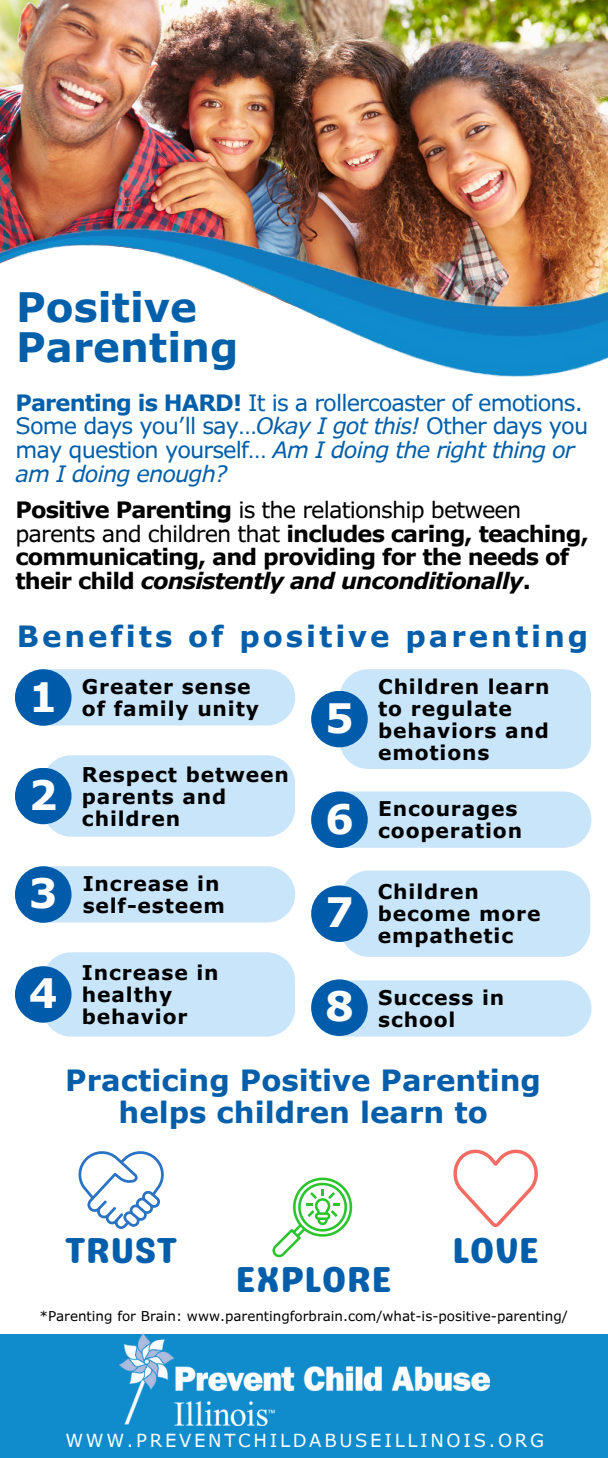
<style>
.page{position:relative;width:608px;height:1458px;background:#fff}
.page>*{position:absolute;margin:0;border:0;box-sizing:border-box;transform-origin:0 0}
.t1{font:700 40.5px/40.5px "Verdana Pro";color:#025fa9}
.t2{font:700 40.5px "Verdana Pro";color:#fff}
.t3{font:36px "Genty Sans";color:#045ea9}
.t4{font:700 29.25px/31.9px "Verdana Pro";color:#045ea9;text-align:center}
.t5{font:700 29.25px "Verdana Pro";letter-spacing:.1em;color:#045ea9}
.t6{font:700 22.5px/23.6px "Verdana Pro";letter-spacing:-.04em;color:#000}
.t7{font:22.5px/23.6px "Verdana Pro";letter-spacing:-.04em;color:#025fa9}
.t8{font:700 20.25px/22.1px "Verdana Pro";letter-spacing:.04em;color:#000}
.t9{font:18px "Verdana Pro";letter-spacing:.15em;color:#fff}
.t10{font:13.5px "Verdana Pro";color:#000}
.s1{font-weight:700}
.s2{font-style:italic}
.s3{font-weight:400}
</style>
<div class="page">
<img style="left:0;top:0;width:608px;height:216px">
<img style="left:0;top:216px;width:608px;height:162px">
<div style="left:0;top:1334px;width:607px;height:124px;background:#108ccc"></div>
<img style="left:120px;top:1334px;width:369px;height:91px">
<div style="left:311px;top:791px;width:280px;height:57px;background:#c9e5fa;border-radius:28px"></div>
<div style="left:311px;top:791px;width:56px;height:57px;background:#005cab;border-radius:50%"></div>
<div style="left:311px;top:980px;width:280px;height:57px;background:#c9e5fa;border-radius:28px"></div>
<div style="left:311px;top:979px;width:56px;height:57px;background:#005cab;border-radius:50%"></div>
<div style="left:339px;top:669px;width:252px;height:100px;background:#c9e5fa"></div>
<div style="left:311px;top:691px;width:56px;height:56px;background:#005cab;border-radius:50%"></div>
<div style="left:344px;top:871px;width:246px;height:86px;background:#c9e5fa"></div>
<div style="left:311px;top:885px;width:56px;height:57px;background:#005cab;border-radius:50%"></div>
<div style="left:15px;top:669px;width:280px;height:57px;background:#c9e5fa;border-radius:28px"></div>
<div style="left:15px;top:669px;width:56px;height:57px;background:#005cab;border-radius:50%"></div>
<div style="left:15px;top:866px;width:280px;height:57px;background:#c9e5fa;border-radius:28px"></div>
<div style="left:15px;top:866px;width:56px;height:57px;background:#005cab;border-radius:50%"></div>
<div style="left:42px;top:755px;width:253px;height:82px;background:#c9e5fa"></div>
<div style="left:15px;top:768px;width:56px;height:56px;background:#005cab;border-radius:50%"></div>
<div style="left:47px;top:952px;width:248px;height:85px;background:#c9e5fa"></div>
<div style="left:15px;top:966px;width:56px;height:57px;background:#005cab;border-radius:50%"></div>
<svg style="left:453px;top:1149px;width:85px;height:78px"></svg>
<svg style="left:78px;top:1151px;width:86px;height:78px"></svg>
<svg style="left:272px;top:1178px;width:80px;height:79px"></svg>
<h5 class="t1" style="left:16px;top:285px;width:223px">Positive<br>Parenting</h5>
<h3 class="t7" style="left:16px;top:390px;width:574px"><span class="s1">Parenting is HARD!</span> It is a rollercoaster of emotions.<br>Some days you’ll say…<span class="s2">Okay I got this!</span> Other days you may question yourself… <span class="s2">Am I doing the right thing or am I doing enough?</span></h3>
<p class="t6" style="left:16px;top:497px;width:574px">Positive Parenting <span class="s3">is the relationship between parents and children that</span> includes caring, teaching, communicating, and providing for the needs of their child <span class="s2">consistently and unconditionally</span>.</p>
<h4 class="t5" style="left:17px;top:617px;width:573px">Benefits of positive parenting</h4>
<h4 class="t2" style="left:29px;top:671px;width:30px">1</h4>
<h4 class="t2" style="left:29px;top:770px;width:30px">2</h4>
<p class="t2" style="left:29px;top:867px;width:30px">3</p>
<p class="t2" style="left:29px;top:967px;width:30px">4</p>
<p class="t8" style="left:82px;top:675px;width:170px">Greater sense</p>
<p class="t8" style="left:82px;top:697px;width:178px">of family unity</p>
<h3 class="t8" style="left:82px;top:763px;width:208px">Respect between parents and children</h3>
<p class="t8" style="left:83px;top:872px;width:138px">Increase in</p>
<p class="t8" style="left:83px;top:894px;width:144px">self-esteem</p>
<h2 class="t8" style="left:82px;top:961px;width:138px">Increase in healthy behavior</h2>
<h4 class="t2" style="left:325px;top:693px;width:30px">5</h4>
<h4 class="t2" style="left:325px;top:793px;width:30px">6</h4>
<h4 class="t2" style="left:325px;top:886px;width:30px">7</h4>
<p class="t2" style="left:325px;top:981px;width:30px">8</p>
<p class="t8" style="left:378px;top:675px;width:173px">Children learn to regulate behaviors and emotions</p>
<p class="t8" style="left:378px;top:797px;width:141px">Encourages</p>
<p class="t8" style="left:378px;top:819px;width:145px">cooperation</p>
<h4 class="t8" style="left:377px;top:880px;width:164px">Children become more empathetic</h4>
<p class="t8" style="left:378px;top:986px;width:128px">Success in</p>
<p class="t8" style="left:378px;top:1008px;width:79px">school</p>
<p class="t4" style="left:65px;top:1063px;width:477px">Practicing Positive Parenting helps children learn to</p>
<p class="t3" style="left:65px;top:1228px;width:114px">TRUST</p>
<h2 class="t3" style="left:452px;top:1229px;width:88px">LOVE</h2>
<h2 class="t3" style="left:235px;top:1258px;width:158px">EXPLORE</h2>
<h5 class="t10" style="left:39px;top:1308px;width:530px">*Parenting for Brain: www.parentingforbrain.com/what-is-positive-parenting/</h5>
<h4 class="t9" style="left:65px;top:1429px;width:480px">WWW.PREVENTCHILDABUSEILLINOIS.ORG</h4>
</div>
